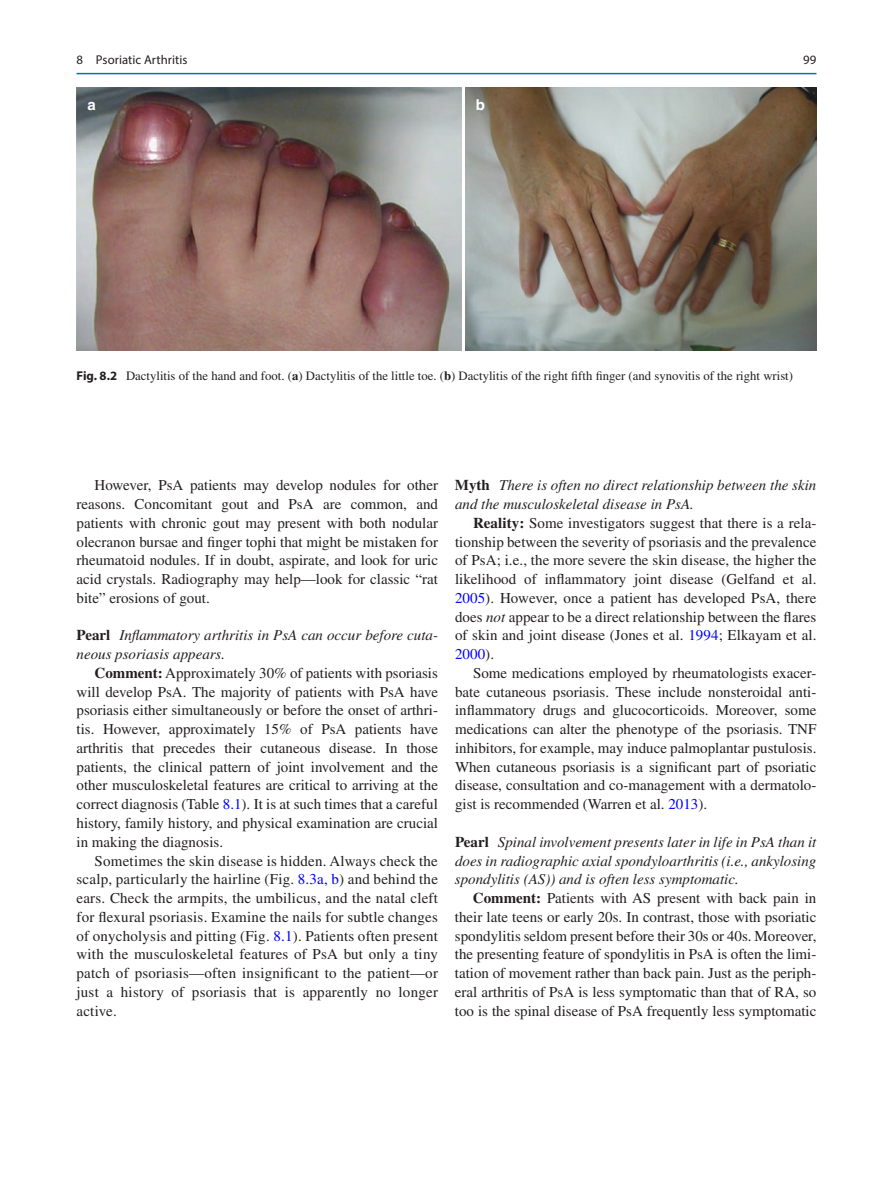
<style>
.page{position:relative;width:893px;height:1187px;background:#fff}
.page>*{position:absolute;margin:0;border:0;box-sizing:border-box;transform-origin:0 0}
.Text{font:15px/18.8px "Times LT Std";color:#231f20;text-align:justify}
.R-I_1{font:italic 15px/18.8px "Times LT Std";color:#231f20}
.t1{font:15px "Helvetica Bold 2";color:#fff}
.t2{font:12.75px "Times LT Std";color:#231f20}
.t3{font:12.75px "Myriad Pro";letter-spacing:.005em;color:#231f20}
.s1{font-family:"Myriad Pro";font-weight:700}
.s2{font-weight:700}
.s3{font-weight:700;font-style:normal}
.s4{color:#00f}
.s5{font-style:italic}
</style>
<div class="page">
<img style="left:77px;top:88px;width:384px;height:263px">
<img style="left:465px;top:88px;width:351px;height:263px">
<hr style="left:77px;top:73px;width:739px;height:1px;background:#0073bc">
<p class="t3" style="left:77px;top:52px;width:112px">8 Psoriatic Arthritis</p>
<p class="t1" style="left:87px;top:95px;width:10px">a</p>
<p class="t1" style="left:476px;top:95px;width:11px">b</p>
<p class="t3" style="left:803px;top:52px;width:15px">99</p>
<p class="t2" style="left:77px;top:368px;width:718px"><span class="s1">Fig. 8.2</span> Dactylitis of the hand and foot. (<span class="s2">a</span>) Dactylitis of the little toe. (<span class="s2">b</span>) Dactylitis of the right fifth finger (and synovitis of the right wrist)</p>
<p class="Text" style="left:77px;top:476px;width:363px;text-indent:18px">However, PsA patients may develop nodules for other reasons. Concomitant gout and PsA are common, and patients with chronic gout may present with both nodular olecranon bursae and finger tophi that might be mistaken for rheumatoid nodules. If in doubt, aspirate, and look for uric acid crystals. Radiography may help—look for classic “rat bite” erosions of gout.</p>
<p class="R-I_1" style="left:77px;top:626px;width:363px"><span class="s3">Pearl</span> Inflammatory arthritis in PsA can occur before cuta&shy;neous psoriasis appears.</p>
<p class="Text" style="left:77px;top:663px;width:363px;text-indent:18px"><span class="s2">Comment:</span> Approximately 30% of patients with psoriasis will develop PsA. The majority of patients with PsA have psoriasis either simultaneously or before the onset of arthri&shy;tis. However, approximately 15% of PsA patients have arthritis that precedes their cutaneous disease. In those patients, the clinical pattern of joint involvement and the other musculoskeletal features are critical to arriving at the correct diagnosis (Table <span class="s4">8.1</span>). It is at such times that a careful history, family history, and physical examination are crucial in making the diagnosis.</p>
<p class="Text" style="left:77px;top:851px;width:363px;text-indent:18px">Sometimes the skin disease is hidden. Always check the scalp, particularly the hairline (Fig. <span class="s4">8.3a, b</span>) and behind the ears. Check the armpits, the umbilicus, and the natal cleft for flexural psoriasis. Examine the nails for subtle changes of onycholysis and pitting (Fig. <span class="s4">8.1</span>). Patients often present with the musculoskeletal features of PsA but only a tiny patch of psoriasis—often insignificant to the patient—or just a history of psoriasis that is apparently no longer active.</p>
<p class="R-I_1" style="left:455px;top:476px;width:363px"><span class="s3">Myth</span> There is often no direct relationship between the skin and the musculoskeletal disease in PsA.</p>
<p class="Text" style="left:455px;top:513px;width:363px;text-indent:18px"><span class="s2">Reality:</span> Some investigators suggest that there is a rela&shy;tionship between the severity of psoriasis and the prevalence of PsA; i.e., the more severe the skin disease, the higher the likelihood of inflammatory joint disease (Gelfand et al.<br><span class="s4">2005</span>). However, once a patient has developed PsA, there does <span class="s5">not</span> appear to be a direct relationship between the flares of skin and joint disease (Jones et al. <span class="s4">1994</span>; Elkayam et al.<br><span class="s4">2000</span>).</p>
<p class="Text" style="left:455px;top:663px;width:363px;text-indent:18px">Some medications employed by rheumatologists exacer&shy;bate cutaneous psoriasis. These include nonsteroidal anti&shy;inflammatory drugs and glucocorticoids. Moreover, some medications can alter the phenotype of the psoriasis. TNF inhibitors, for example, may induce palmoplantar pustulosis.<br>When cutaneous psoriasis is a significant part of psoriatic disease, consultation and co-management with a dermatolo&shy;gist is recommended (Warren et al. <span class="s4">2013</span>).</p>
<p class="R-I_1" style="left:455px;top:832px;width:363px;text-align:justify"><span class="s3">Pearl</span> Spinal involvement presents later in life in PsA than it does in radiographic axial spondyloarthritis (i.e., ankylosing spondylitis (AS)) and is often less symptomatic.</p>
<p class="Text" style="left:455px;top:888px;width:363px;text-indent:18px"><span class="s2">Comment:</span> Patients with AS present with back pain in their late teens or early 20s. In contrast, those with psoriatic spondylitis seldom present before their 30s or 40s. Moreover, the presenting feature of spondylitis in PsA is often the limi&shy;tation of movement rather than back pain. Just as the periph&shy;eral arthritis of PsA is less symptomatic than that of RA, so too is the spinal disease of PsA frequently less symptomatic</p>
</div>
